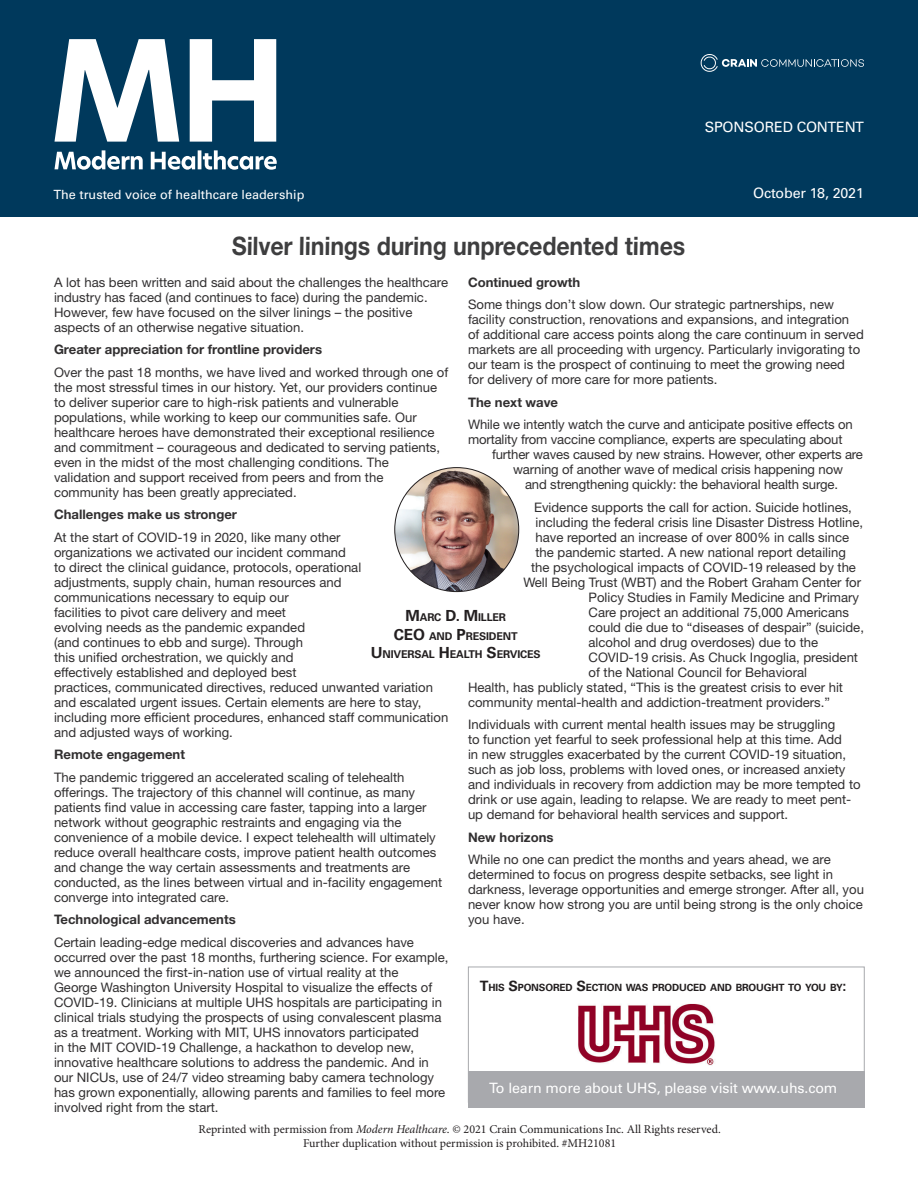
<style>
.page{position:relative;width:918px;height:1188px;background:#fff}
.page>*{position:absolute;margin:0;border:0;box-sizing:border-box;transform-origin:0 0}
.t1{font:700 25.5px "Helvetica Neue LT Std";color:#3e3e3f;scale:.9 1}
.t2{font:14.25px "Univers LT Std";letter-spacing:-.01em;color:#fff}
.t3{font:13.2px/15px "Helvetica Neue LT Std";color:#312f30}
.t4{font:700 13.2px "Helvetica Neue LT Std";color:#312f30}
.t5{font:12.6px "Univers LT Std";color:#fff}
.t6{font:12px/14.4px "Minion Pro";color:#231f20;text-align:center}
.t7{font:700 10.65px/18.3px "Univers LT Std";letter-spacing:-.015em;color:#231f20;text-align:center}
.t8{font:700 10.05px "Univers LT Std";letter-spacing:-.015em;color:#231f20}
.s1{font-size:15.3px}
.s2{font-size:14.25px}
.s3{font-style:italic}
</style>
<div class="page">
<div style="left:0;top:0;width:918px;height:217px;background:#00395c"></div>
<svg style="left:54px;top:39px;width:222px;height:103px"></svg>
<svg style="left:54px;top:150px;width:223px;height:20px"></svg>
<svg style="left:701px;top:54px;width:163px;height:18px"></svg>
<img style="left:395px;top:468px;width:124px;height:124px;border-radius:62px">
<div style="left:468px;top:967px;width:397px;height:136px;border:1px solid #a8a9ad"></div>
<div style="left:468px;top:1072px;width:396px;height:36px;background:#a8a9ad"></div>
<img style="left:578px;top:1003px;width:137px;height:63px">
<p class="t2" style="left:705px;top:118px;width:161px">SPONSORED CONTENT</p>
<p class="t5" style="left:54px;top:187px;width:252px">The trusted voice of healthcare leadership</p>
<p class="t2" style="left:753px;top:185px;width:112px">October 18, 2021</p>
<h1 class="t1" style="left:232px;top:230px;width:506px">Silver linings during unprecedented times</h1>
<p class="t3" style="left:54px;top:275px;width:396px">A lot has been written and said about the challenges the healthcare industry has faced (and continues to face) during the pandemic.<br>However, few have focused on the silver linings – the positive aspects of an otherwise negative situation.</p>
<p class="t4" style="left:54px;top:342px;width:270px">Greater appreciation for frontline providers</p>
<p class="t3" style="left:54px;top:364px;width:396px">Over the past 18 months, we have lived and worked through one of the most stressful times in our history. Yet, our providers continue to deliver superior care to high-risk patients and vulnerable populations, while working to keep our communities safe. Our healthcare heroes have demonstrated their exceptional resilience and commitment – courageous and dedicated to serving patients, even in the midst of the most challenging conditions. The<br>validation and support received from peers and from the community has been greatly appreciated.</p>
<p class="t4" style="left:54px;top:507px;width:185px">Challenges make us stronger</p>
<p class="t3" style="left:54px;top:530px;width:396px">At the start of COVID-19 in 2020, like many other<br>organizations we activated our incident command<br>to direct the clinical guidance, protocols, operational<br>adjustments, supply chain, human resources and<br>communications necessary to equip our<br>facilities to pivot care delivery and meet<br>evolving needs as the pandemic expanded<br>(and continues to ebb and surge). Through<br>this unified orchestration, we quickly and<br>effectively established and deployed best<br>practices, communicated directives, reduced unwanted variation and escalated urgent issues. Certain elements are here to stay, including more efficient procedures, enhanced staff communication and adjusted ways of working.</p>
<p class="t4" style="left:54px;top:747px;width:132px">Remote engagement</p>
<p class="t3" style="left:54px;top:770px;width:390px">The pandemic triggered an accelerated scaling of telehealth offerings. The trajectory of this channel will continue, as many patients find value in accessing care faster, tapping into a larger network without geographic restraints and engaging via the convenience of a mobile device. I expect telehealth will ultimately reduce overall healthcare costs, improve patient health outcomes and change the way certain assessments and treatments are conducted, as the lines between virtual and in-facility engagement converge into integrated care.</p>
<p class="t4" style="left:54px;top:912px;width:183px">Technological advancements</p>
<p class="t3" style="left:54px;top:935px;width:396px">Certain leading-edge medical discoveries and advances have occurred over the past 18 months, furthering science. For example, we announced the first-in-nation use of virtual reality at the<br>George Washington University Hospital to visualize the effects of COVID-19. Clinicians at multiple UHS hospitals are participating in clinical trials studying the prospects of using convalescent plasma as a treatment. Working with MIT, UHS innovators participated<br>in the MIT COVID-19 Challenge, a hackathon to develop new, innovative healthcare solutions to address the pandemic. And in our NICUs, use of 24/7 video streaming baby camera technology has grown exponentially, allowing parents and families to feel more involved right from the start.</p>
<p class="t4" style="left:468px;top:274px;width:114px">Continued growth</p>
<p class="t3" style="left:468px;top:297px;width:397px">Some things don’t slow down. Our strategic partnerships, new facility construction, renovations and expansions, and integration of additional care access points along the care continuum in served markets are all proceeding with urgency. Particularly invigorating to our team is the prospect of continuing to meet the growing need for delivery of more care for more patients.</p>
<p class="t4" style="left:468px;top:394px;width:92px">The next wave</p>
<p class="t3" style="left:468px;top:417px;width:386px">While we intently watch the curve and anticipate positive effects on</p>
<p class="t3" style="left:468px;top:432px;width:376px">mortality from vaccine compliance, experts are speculating about</p>
<p class="t3" style="left:492px;top:447px;width:373px">further waves caused by new strains. However, other experts are</p>
<p class="t3" style="left:513px;top:462px;width:332px">warning of another wave of medical crisis happening now</p>
<p class="t3" style="left:525px;top:477px;width:314px">and strengthening quickly: the behavioral health surge.</p>
<p class="t3" style="left:534px;top:500px;width:319px">Evidence supports the call for action. Suicide hotlines,</p>
<p class="t3" style="left:536px;top:515px;width:329px">including the federal crisis line Disaster Distress Hotline,</p>
<p class="t3" style="left:536px;top:530px;width:315px">have reported an increase of over 800% in calls since</p>
<p class="t3" style="left:536px;top:545px;width:312px">the pandemic started. A new national report detailing</p>
<p class="t3" style="left:531px;top:560px;width:327px">the psychological impacts of COVID-19 released by the</p>
<p class="t3" style="left:524px;top:575px;width:339px">Well Being Trust (WBT) and the Robert Graham Center for</p>
<p class="t3" style="left:589px;top:590px;width:272px">Policy Studies in Family Medicine and Primary</p>
<p class="t3" style="left:589px;top:605px;width:262px">Care project an additional 75,000 Americans</p>
<p class="t3" style="left:589px;top:620px;width:277px">could die due to “diseases of despair” (suicide,</p>
<p class="t3" style="left:589px;top:635px;width:231px">alcohol and drug overdoses) due to the</p>
<p class="t3" style="left:589px;top:650px;width:271px">COVID-19 crisis. As Chuck Ingoglia, president</p>
<p class="t3" style="left:589px;top:665px;width:220px">of the National Council for Behavioral</p>
<p class="t3" style="left:468px;top:680px;width:377px">Health, has publicly stated, “This is the greatest crisis to ever hit</p>
<p class="t3" style="left:468px;top:695px;width:364px">community mental-health and addiction-treatment providers.”</p>
<p class="t3" style="left:468px;top:717px;width:394px">Individuals with current mental health issues may be struggling<br>to function yet fearful to seek professional help at this time. Add<br>in new struggles exacerbated by the current COVID-19 situation, such as job loss, problems with loved ones, or increased anxiety and individuals in recovery from addiction may be more tempted to drink or use again, leading to relapse. We are ready to meet pent&shy;up demand for behavioral health services and support.</p>
<p class="t4" style="left:468px;top:829px;width:87px">New horizons</p>
<p class="t3" style="left:468px;top:852px;width:398px">While no one can predict the months and years ahead, we are determined to focus on progress despite setbacks, see light in darkness, leverage opportunities and emerge stronger. After all, you never know how strong you are until being strong is the only choice you have.</p>
<p class="t7" style="left:371px;top:609px;width:172px"><span class="s1">M</span>ARC <span class="s1">D. M</span>ILLER<br><span class="s1">CEO</span> AND <span class="s1">P</span>RESIDENT<br><span class="s1">U</span>NIVERSAL <span class="s1">H</span>EALTH <span class="s1">S</span>ERVICES</p>
<p class="t8" style="left:480px;top:982px;width:193px"><span class="s2">T</span>HIS <span class="s2">S</span>PONSORED <span class="s2">S</span>ECTION WAS PRODU</p>
<p class="t8" style="left:687px;top:982px;width:161px">CED AND BROUGHT TO YOU BY<span class="s2">:</span></p>
<p class="t2" style="left:489px;top:1080px;width:350px">To learn more about UHS, please visit www.uhs.com</p>
<p class="t6" style="left:199px;top:1122px;width:524px">Reprinted with permission from <span class="s3">Modern Healthcare</span>. © 2021 Crain Communications Inc. All Rights reserved.<br>Further duplication without permission is prohibited. #MH21081</p>
</div>
